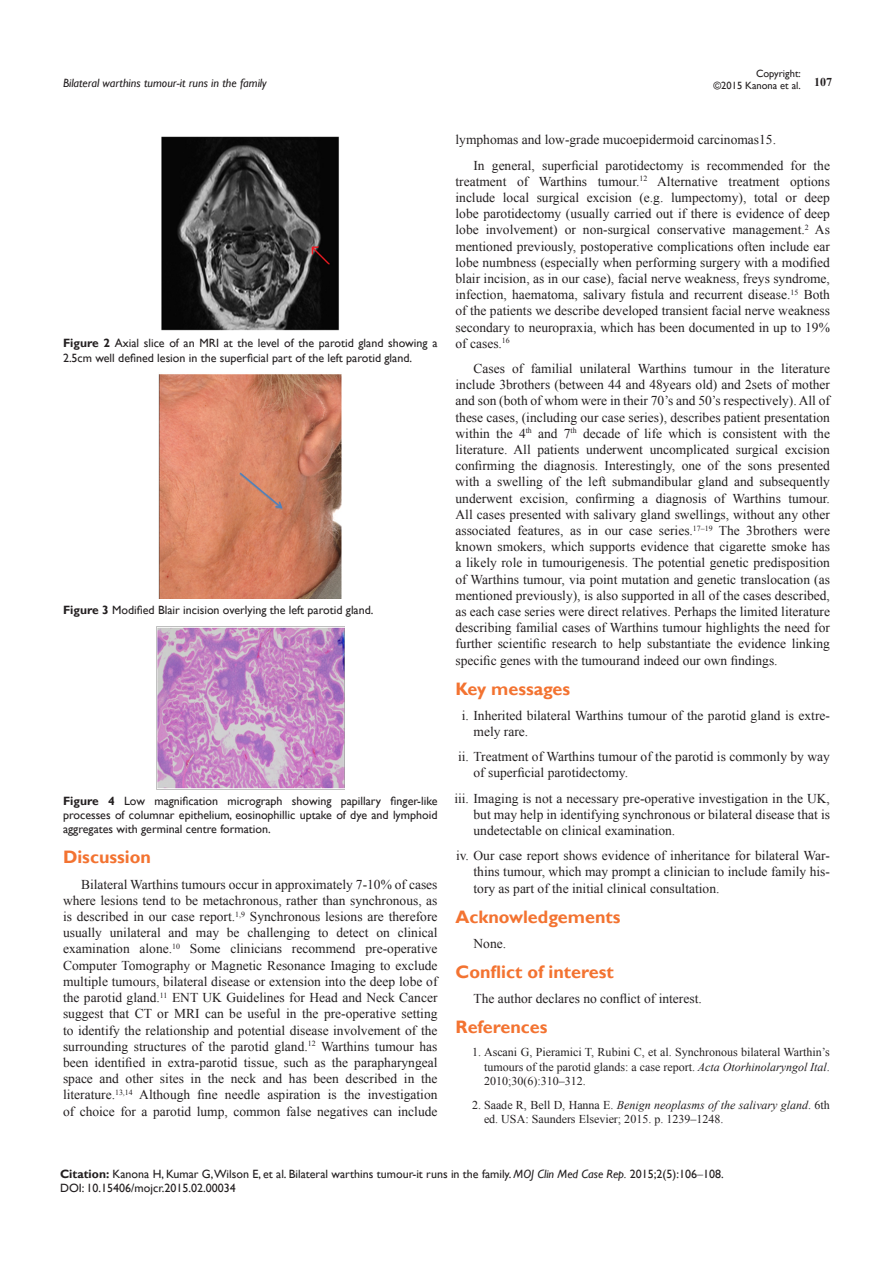
<style>
.page{position:relative;width:893px;height:1263px;background:#fff}
.page>*{position:absolute;margin:0;border:0;box-sizing:border-box;transform-origin:0 0}
.List_Paragraph{font:700 18px "Gill Sans";color:#f37331}
.t1{font:13.5px/16.2px "Times New Roman";color:#231f20;text-align:justify}
.Citation{font:12px/14.4px "Gill Sans";color:#231f20}
.t2{font:12px/14.4px "Times New Roman";color:#231f20;text-align:justify}
.t3{font:italic 12px "Gill Sans";color:#231f20}
.t4{font:700 12px "Times New Roman";color:#231f20}
.t5{font:10.5px/12.6px "Gill Sans";color:#231f20;text-align:right}
.s1{font-weight:700}
.s2{font-style:italic}
.s3{font-family:"Times New Roman"}
</style>
<div class="page">
<img style="left:161px;top:137px;width:178px;height:193px">
<img style="left:159px;top:374px;width:183px;height:224px">
<img style="left:156px;top:626px;width:189px;height:163px">
<p class="t5" style="left:713px;top:67px;width:89px">Copyright:<br>©2015 Kanona et al.</p>
<p class="t3" style="left:63px;top:76px;width:205px">Bilateral warthins tumour-it runs in the family</p>
<p class="t4" style="left:814px;top:73px;width:19px">107</p>
<p class="Citation" style="left:63px;top:336px;width:376px"><span class="s1">Figure 2</span> Axial slice of an MRI at the level of the parotid gland showing a<br>2.5cm well defined lesion in the superficial part of the left parotid gland.</p>
<p class="Citation" style="left:63px;top:603px;width:312px"><span class="s1">Figure 3</span> Modified Blair incision overlying the left parotid gland.</p>
<p class="Citation" style="left:63px;top:794px;width:376px;text-align:justify"><span class="s1">Figure 4</span> Low magnification micrograph showing papillary finger-like processes of columnar epithelium, eosinophillic uptake of dye and lymphoid aggregates with germinal centre formation.</p>
<p class="List_Paragraph" style="left:63px;top:846px;width:89px">Discussion</p>
<p class="t1" style="left:63px;top:876px;width:376px;text-indent:18px">Bilateral Warthins tumours occur in approximately 7-10% of cases where lesions tend to be metachronous, rather than synchronous, as is described in our case report.<sup>1,9</sup> Synchronous lesions are therefore usually unilateral and may be challenging to detect on clinical examination alone.<sup>10</sup> Some clinicians recommend pre-operative Computer Tomography or Magnetic Resonance Imaging to exclude multiple tumours, bilateral disease or extension into the deep lobe of the parotid gland.<sup>11</sup> ENT UK Guidelines for Head and Neck Cancer suggest that CT or MRI can be useful in the pre-operative setting to identify the relationship and potential disease involvement of the surrounding structures of the parotid gland.<sup>12</sup> Warthins tumour has been identified in extra-parotid tissue, such as the parapharyngeal space and other sites in the neck and has been described in the literature.<sup>13,14</sup> Although fine needle aspiration is the investigation of choice for a parotid lump, common false negatives can include</p>
<p class="t1" style="left:455px;top:132px;width:322px">lymphomas and low-grade mucoepidermoid carcinomas15.</p>
<p class="t1" style="left:455px;top:157px;width:376px;text-indent:18px">In general, superficial parotidectomy is recommended for the treatment of Warthins tumour.<sup>12</sup> Alternative treatment options include local surgical excision (e.g. lumpectomy), total or deep lobe parotidectomy (usually carried out if there is evidence of deep lobe involvement) or non-surgical conservative management.<sup>2</sup> As mentioned previously, postoperative complications often include ear lobe numbness (especially when performing surgery with a modified blair incision, as in our case), facial nerve weakness, freys syndrome, infection, haematoma, salivary fistula and recurrent disease.<sup>15</sup> Both of the patients we describe developed transient facial nerve weakness secondary to neuropraxia, which has been documented in up to 19% of cases.<sup>16</sup></p>
<p class="t1" style="left:455px;top:360px;width:376px;text-indent:18px">Cases of familial unilateral Warthins tumour in the literature include 3brothers (between 44 and 48years old) and 2sets of mother and son (both of whom were in their 70’s and 50’s respectively). All of these cases, (including our case series), describes patient presentation within the 4<sup>th</sup> and 7<sup>th</sup> decade of life which is consistent with the literature. All patients underwent uncomplicated surgical excision confirming the diagnosis. Interestingly, one of the sons presented with a swelling of the left submandibular gland and subsequently underwent excision, confirming a diagnosis of Warthins tumour.<br>All cases presented with salivary gland swellings, without any other associated features, as in our case series.<sup>17–19</sup> The 3brothers were known smokers, which supports evidence that cigarette smoke has a likely role in tumourigenesis. The potential genetic predisposition of Warthins tumour, via point mutation and genetic translocation (as mentioned previously), is also supported in all of the cases described, as each case series were direct relatives. Perhaps the limited literature describing familial cases of Warthins tumour highlights the need for further scientific research to help substantiate the evidence linking specific genes with the tumourand indeed our own findings.</p>
<p class="List_Paragraph" style="left:455px;top:678px;width:116px">Key messages</p>
<p class="t1" style="left:473px;top:707px;width:358px;text-indent:-12px">i. Inherited bilateral Warthins tumour of the parotid gland is extre&shy;mely rare.</p>
<p class="t1" style="left:473px;top:748px;width:358px;text-indent:-15px">ii. Treatment of Warthins tumour of the parotid is commonly by way of superficial parotidectomy.</p>
<p class="t1" style="left:473px;top:790px;width:358px;text-indent:-19px">iii. Imaging is not a necessary pre-operative investigation in the UK, but may help in identifying synchronous or bilateral disease that is undetectable on clinical examination.</p>
<p class="t1" style="left:473px;top:847px;width:358px;text-indent:-17px">iv. Our case report shows evidence of inheritance for bilateral War&shy;thins tumour, which may prompt a clinician to include family his&shy;tory as part of the initial clinical consultation.</p>
<p class="List_Paragraph" style="left:455px;top:906px;width:166px">Acknowledgements</p>
<p class="t1" style="left:473px;top:935px;width:34px">None.</p>
<p class="List_Paragraph" style="left:455px;top:961px;width:160px">Conflict of interest</p>
<p class="t1" style="left:473px;top:990px;width:230px">The author declares no conflict of interest.</p>
<p class="List_Paragraph" style="left:455px;top:1016px;width:94px">References</p>
<p class="t2" style="left:484px;top:1045px;width:347px;text-indent:-12px">1. Ascani G, Pieramici T, Rubini C, et al. Synchronous bilateral Warthin’s tumours of the parotid glands: a case report. <span class="s2">Acta Otorhinolaryngol Ital</span>.<br>2010;30(6):310–312.</p>
<p class="t2" style="left:484px;top:1097px;width:347px;text-indent:-12px">2. Saade R, Bell D, Hanna E. <span class="s2">Benign neoplasms of the salivary gland</span>. 6th ed. USA: Saunders Elsevier; 2015. p. 1239–1248.</p>
<p class="Citation" style="left:60px;top:1167px;width:665px"><span class="s1">Citation:</span> Kanona H, Kumar G,Wilson E, et al. Bilateral warthins tumour-it runs in the family. <span class="s2">MOJ Clin Med Case Rep.</span> 2015;2(5):106<span class="s3">‒</span>108.</p>
<p class="Citation" style="left:60px;top:1181px;width:177px">DOI: 10.15406/mojcr.2015.02.00034</p>
</div>
